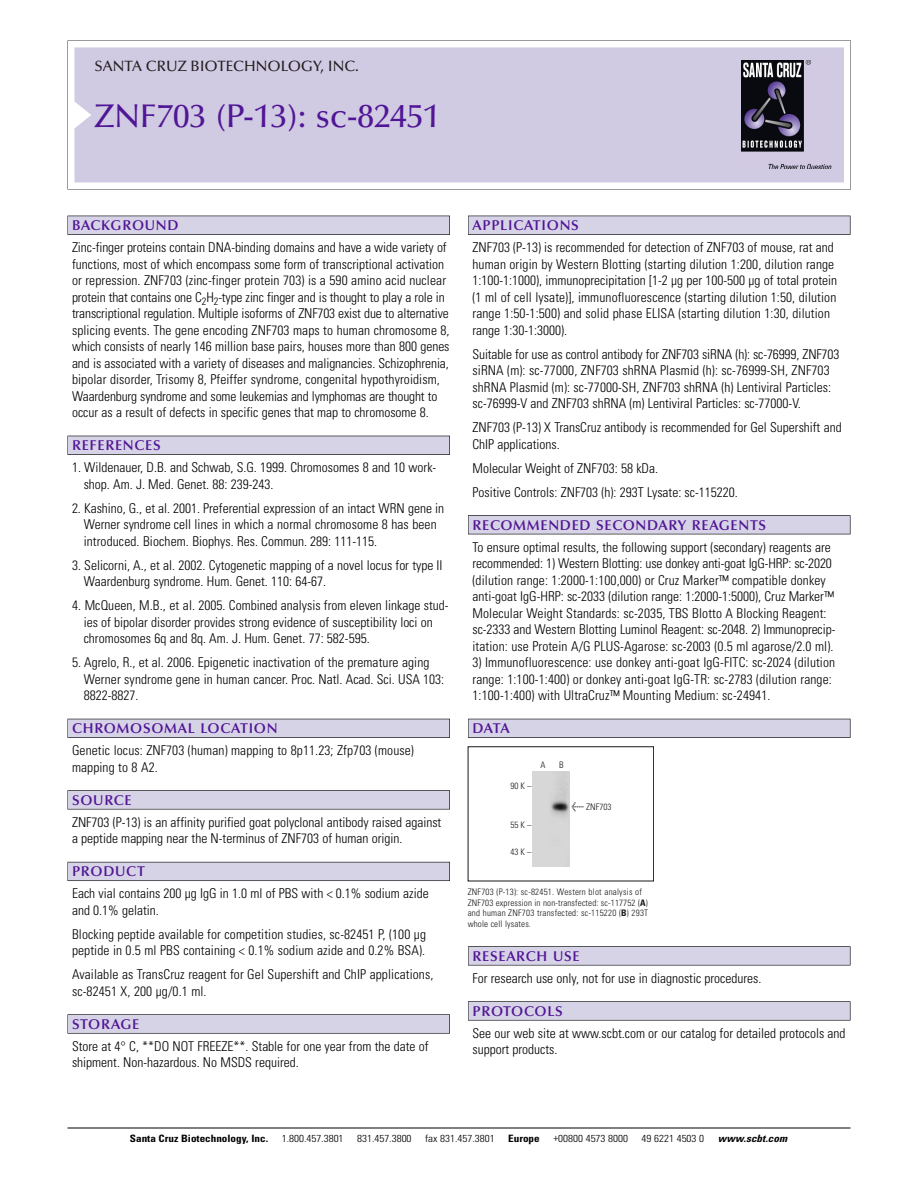
<style>
.page{position:relative;width:918px;height:1188px;background:#fff}
.page>*{position:absolute;margin:0;border:0;box-sizing:border-box;transform-origin:0 0}
.t1{font:500 33px "Optima";color:#511695}
.t2{font:500 15px "Optima";color:#231f20}
.t3{font:600 14.25px "Optima";letter-spacing:.05em;color:#511695}
.t4{font:300 condensed 13.5px/16.5px "Univers";color:#000}
.t5{font:300 condensed 10.2px "Univers";color:#000;scale:1.1 1}
.t6{font:700 condensed 10.2px "Univers";color:#000;scale:1.1 1}
.t7{font:italic 700 condensed 10.2px "Univers";letter-spacing:.005em;color:#000;scale:1.1 1}
.t8{font:9px/10.5px "Univers Condensed Light+QTWSHN";letter-spacing:.025em;color:#191919}
.s1{font-family:"Meta Plus Book Roman+BOSJOF";font-size:10.5px}
.s2{font-family:"Univers Condensed Bold+MTQMQB"}
</style>
<div class="page">
<svg style="left:68px;top:40px;width:783px;height:149px"></svg>
<div style="left:74px;top:47px;width:770px;height:135px;background:#d1cae3"></div>
<img style="left:741px;top:60px;width:90px;height:108px">
<div style="left:468px;top:216px;width:382px;height:19px;background:#525155"></div>
<div style="left:468px;top:216px;width:382px;height:18px;background:#d7d3e7"></div>
<div style="left:468px;top:515px;width:382px;height:19px;background:#525155"></div>
<div style="left:468px;top:516px;width:382px;height:18px;background:#d7d3e7"></div>
<div style="left:468px;top:719px;width:382px;height:19px;background:#525158"></div>
<div style="left:468px;top:719px;width:382px;height:18px;background:#d7d3e7"></div>
<div style="left:468px;top:946px;width:382px;height:19px;background:#575759"></div>
<div style="left:468px;top:947px;width:382px;height:18px;background:#d7d3e7"></div>
<svg style="left:468px;top:1001px;width:382px;height:20px"></svg>
<div style="left:468px;top:1002px;width:382px;height:18px;background:#d7d3e7"></div>
<hr style="left:68px;top:1128px;width:782px;height:1px;background:#000">
<div style="left:68px;top:216px;width:382px;height:19px;background:#525155"></div>
<div style="left:68px;top:216px;width:381px;height:18px;background:#d7d3e7"></div>
<div style="left:68px;top:436px;width:382px;height:19px;background:#515055"></div>
<div style="left:68px;top:436px;width:381px;height:18px;background:#d7d3e7"></div>
<div style="left:68px;top:719px;width:382px;height:19px;background:#525158"></div>
<div style="left:68px;top:719px;width:381px;height:18px;background:#d7d3e7"></div>
<div style="left:68px;top:790px;width:382px;height:19px;background:#575759"></div>
<div style="left:68px;top:791px;width:381px;height:18px;background:#d7d3e7"></div>
<div style="left:68px;top:862px;width:382px;height:19px;background:#5b5a62"></div>
<div style="left:68px;top:862px;width:381px;height:18px;background:#d7d3e7"></div>
<div style="left:68px;top:1014px;width:382px;height:20px;background:#626263"></div>
<div style="left:68px;top:1015px;width:381px;height:18px;background:#d7d3e7"></div>
<div style="left:468px;top:746px;width:186px;height:135px;border:1px solid #191919"></div>
<img style="left:533px;top:772px;width:36px;height:95px">
<p class="t2" style="left:94px;top:61px;width:266px">SANTA CRUZ BIOTECHNOLOGY, INC.</p>
<h1 class="t1" style="left:94px;top:103px;width:347px">ZNF703 (P-13): sc-82451</h1>
<p class="t3" style="left:72px;top:219px;width:108px">BACKGROUND</p>
<p class="t4" style="left:72px;top:240px;width:379px">Zinc-finger proteins contain DNA-binding domains and have a wide variety of functions, most of which encompass some form of transcriptional activation or repression. ZNF703 (zinc-finger protein 703) is a 590 amino acid nuclear protein that contains one C<sub>2</sub>H<sub>2</sub>-type zinc finger and is thought to play a role in transcriptional regulation. Multiple isoforms of ZNF703 exist due to alternative splicing events. The gene encoding ZNF703 maps to human chromosome 8, which consists of nearly 146 million base pairs, houses more than 800 genes and is associated with a variety of diseases and malignancies. Schizophrenia, bipolar disorder, Trisomy 8, Pfeiffer syndrome, congenital hypothyroidism, Waardenburg syndrome and some leukemias and lymphomas are thought to occur as a result of defects in specific genes that map to chromosome 8.</p>
<p class="t3" style="left:72px;top:440px;width:90px">REFERENCES</p>
<p class="t4" style="left:84px;top:460px;width:354px;text-indent:-12px">1. Wildenauer, D.B. and Schwab, S.G. 1999. Chromosomes 8 and 10 work&shy;shop. Am. J. Med. Genet. 88: 239-243.</p>
<p class="t4" style="left:84px;top:501px;width:362px;text-indent:-12px">2. Kashino, G., et al. 2001. Preferential expression of an intact WRN gene in<br>Werner syndrome cell lines in which a normal chromosome 8 has been introduced. Biochem. Biophys. Res. Commun. 289: 111-115.</p>
<p class="t4" style="left:84px;top:558px;width:360px;text-indent:-12px">3. Selicorni, A., et al. 2002. Cytogenetic mapping of a novel locus for type II<br>Waardenburg syndrome. Hum. Genet. 110: 64-67.</p>
<p class="t4" style="left:84px;top:598px;width:366px;text-indent:-12px">4. McQueen, M.B., et al. 2005. Combined analysis from eleven linkage stud&shy;ies of bipolar disorder provides strong evidence of susceptibility loci on chromosomes 6q and 8q. Am. J. Hum. Genet. 77: 582-595.</p>
<p class="t4" style="left:84px;top:655px;width:362px;text-indent:-12px">5. Agrelo, R., et al. 2006. Epigenetic inactivation of the premature aging<br>Werner syndrome gene in human cancer. Proc. Natl. Acad. Sci. USA 103:<br>8822-8827.</p>
<p class="t3" style="left:72px;top:723px;width:207px">CHROMOSOMAL LOCATION</p>
<p class="t4" style="left:72px;top:743px;width:343px">Genetic locus: ZNF703 (human) mapping to 8p11.23; Zfp703 (mouse) mapping to 8 A2.</p>
<p class="t3" style="left:72px;top:794px;width:61px">SOURCE</p>
<p class="t4" style="left:72px;top:815px;width:371px">ZNF703 (P-13) is an affinity purified goat polyclonal antibody raised against a peptide mapping near the N-terminus of ZNF703 of human origin.</p>
<p class="t3" style="left:72px;top:866px;width:74px">PRODUCT</p>
<p class="t4" style="left:72px;top:886px;width:358px">Each vial contains 200 µg IgG in 1.0 ml of PBS with &lt; 0.1% sodium azide and 0.1% gelatin.</p>
<p class="t4" style="left:72px;top:927px;width:356px">Blocking peptide available for competition studies, sc-82451 P, (100 µg peptide in 0.5 ml PBS containing &lt; 0.1% sodium azide and 0.2% BSA).</p>
<p class="t4" style="left:72px;top:967px;width:363px">Available as TransCruz reagent for Gel Supershift and ChIP applications, sc-82451 X, 200 µg/0.1 ml.</p>
<p class="t3" style="left:72px;top:1018px;width:69px">STORAGE</p>
<p class="t4" style="left:72px;top:1039px;width:358px">Store at 4° C, **DO NOT FREEZE**. Stable for one year from the date of shipment. Non-hazardous. No MSDS required.</p>
<p class="t3" style="left:473px;top:219px;width:108px">APPLICATIONS</p>
<p class="t4" style="left:473px;top:240px;width:366px">ZNF703 (P-13) is recommended for detection of ZNF703 of mouse, rat and human origin by Western Blotting (starting dilution 1:200, dilution range 1:100-1:1000), immunoprecipitation [1-2 µg per 100-500 µg of total protein (1 ml of cell lysate)], immunofluorescence (starting dilution 1:50, dilution range 1:50-1:500) and solid phase ELISA (starting dilution 1:30, dilution range 1:30-1:3000).</p>
<p class="t4" style="left:473px;top:347px;width:368px">Suitable for use as control antibody for ZNF703 siRNA (h): sc-76999, ZNF703 siRNA (m): sc-77000, ZNF703 shRNA Plasmid (h): sc-76999-SH, ZNF703 shRNA Plasmid (m): sc-77000-SH, ZNF703 shRNA (h) Lentiviral Particles: sc-76999-V and ZNF703 shRNA (m) Lentiviral Particles: sc-77000-V.</p>
<p class="t4" style="left:473px;top:420px;width:371px">ZNF703 (P-13) X TransCruz antibody is recommended for Gel Supershift and<br>ChIP applications.</p>
<p class="t4" style="left:473px;top:457px;width:267px;line-height:24px">Molecular Weight of ZNF703: 58 kDa.<br>Positive Controls: ZNF703 (h): 293T Lysate: sc-115220.</p>
<p class="t3" style="left:473px;top:519px;width:295px">RECOMMENDED SECONDARY REAGENTS</p>
<p class="t4" style="left:473px;top:540px;width:364px">To ensure optimal results, the following support (secondary) reagents are recommended: 1) Western Blotting: use donkey anti-goat IgG-HRP: sc-2020 (dilution range: 1:2000-1:100,000) or Cruz Marker™ compatible donkey anti-goat IgG-HRP: sc-2033 (dilution range: 1:2000-1:5000), Cruz Marker™ Molecular Weight Standards: sc-2035, TBS Blotto A Blocking Reagent: sc-2333 and Western Blotting Luminol Reagent: sc-2048. 2) Immunoprecip&shy;itation: use Protein A/G PLUS-Agarose: sc-2003 (0.5 ml agarose/2.0 ml).</p>
<p class="t4" style="left:473px;top:655px;width:364px">3) Immunofluorescence: use donkey anti-goat IgG-FITC: sc-2024 (dilution range: 1:100-1:400) or donkey anti-goat IgG-TR: sc-2783 (dilution range:<br>1:100-1:400) with UltraCruz™ Mounting Medium: sc-24941.</p>
<p class="t3" style="left:473px;top:723px;width:39px">DATA</p>
<p class="t8" style="left:511px;top:781px;width:22px">90K–</p>
<p class="t8" style="left:511px;top:821px;width:22px">55K–</p>
<p class="t8" style="left:511px;top:848px;width:22px">43K–</p>
<p class="t8" style="left:540px;top:761px;width:7px">A</p>
<p class="t8" style="left:559px;top:761px;width:6px">B</p>
<p class="t8" style="left:571px;top:803px;width:42px"><span class="s1">&lt;</span> ZNF703</p>
<p class="t8" style="left:468px;top:887px;width:182px">ZNF703 (P-13): sc-82451. Western blot analysis of ZNF703 expression in non-transfected: sc-117752 (<span class="s2">A</span>) and human ZNF703 transfected: sc-115220 (<span class="s2">B</span>) 293T whole cell lysates.</p>
<p class="t3" style="left:473px;top:950px;width:109px">RESEARCH USE</p>
<p class="t4" style="left:473px;top:971px;width:290px">For research use only, not for use in diagnostic procedures.</p>
<p class="t3" style="left:473px;top:1005px;width:92px">PROTOCOLS</p>
<p class="t4" style="left:473px;top:1026px;width:375px">See our web site at www.scbt.com or our catalog for detailed protocols and support products.</p>
<p class="t6" style="left:130px;top:1135px;width:127px">Santa Cruz Biotechnology, Inc.</p>
<p class="t5" style="left:282px;top:1135px;width:58px">1.800.457.3801</p>
<p class="t5" style="left:357px;top:1135px;width:51px">831.457.3800</p>
<p class="t5" style="left:425px;top:1135px;width:65px">fax 831.457.3801</p>
<p class="t6" style="left:508px;top:1135px;width:30px">Europe</p>
<p class="t5" style="left:553px;top:1135px;width:69px">+00800 4573 8000</p>
<p class="t5" style="left:642px;top:1135px;width:58px">49 6221 4503 0</p>
<p class="t7" style="left:718px;top:1135px;width:64px">www.scbt.com</p>
</div>
